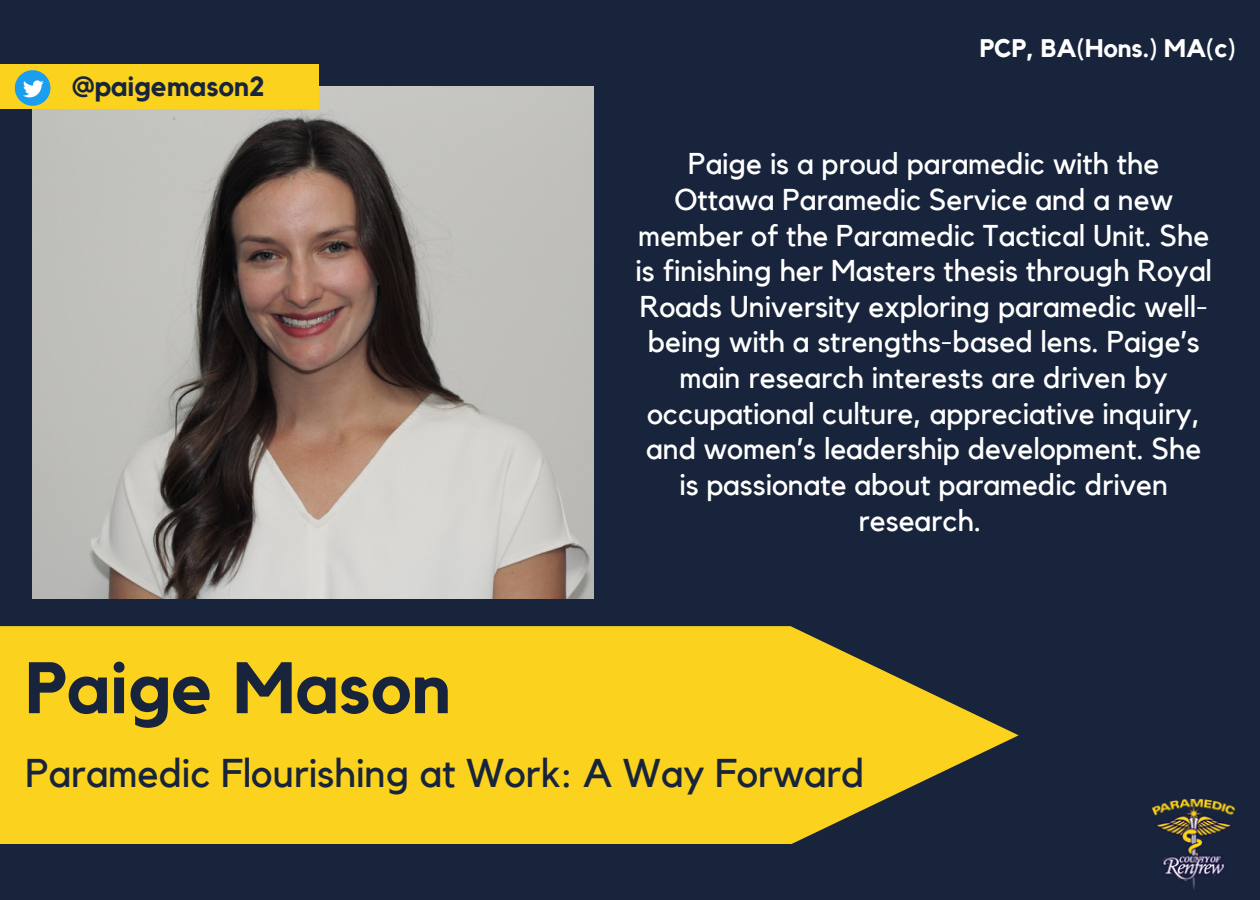
<style>
.page{position:relative;width:1260px;height:900px;background:#18243b}
.page>*{position:absolute;margin:0;border:0;box-sizing:border-box;transform-origin:0 0}
.t1{font:700 72px "Kollektif";color:#18243b}
.t2{font:40px "Kollektif";color:#18243b}
.t3{font:30px/35.5px "Kollektif";color:#fff;text-align:center}
.t4{font:700 27.5px "Kollektif";color:#18243b}
.t5{font:700 25.25px "Kollektif";color:#fff}
</style>
<div class="page">
<svg style="left:0;top:626px;width:1018px;height:218px;fill:#fbd21e"></svg>
<img style="left:1152px;top:800px;width:83px;height:90px">
<img style="left:33px;top:87px;width:560px;height:512px">
<div style="left:0;top:64px;width:319px;height:45px;background:#fbd21e"></div>
<svg style="left:15px;top:70px;width:35px;height:36px"></svg>
<p class="t4" style="left:72px;top:74px;width:194px">@paigemason2</p>
<p class="t5" style="left:980px;top:36px;width:257px">PCP, BA(Hons.) MA(c)</p>
<p class="t3" style="left:636px;top:147px;width:578px">Paige is a proud paramedic with the Ottawa Paramedic Service and a new member of the Paramedic Tactical Unit. She is finishing her Masters thesis through Royal Roads University exploring paramedic well&shy;being with a strengths-based lens. Paige’s main research interests are driven by occupational culture, appreciative inquiry, and women’s leadership development. She is passionate about paramedic driven research.</p>
<p class="t1" style="left:26px;top:655px;width:427px">Paige Mason</p>
<p class="t2" style="left:26px;top:754px;width:840px">Paramedic Flourishing at Work: A Way Forward</p>
</div>
